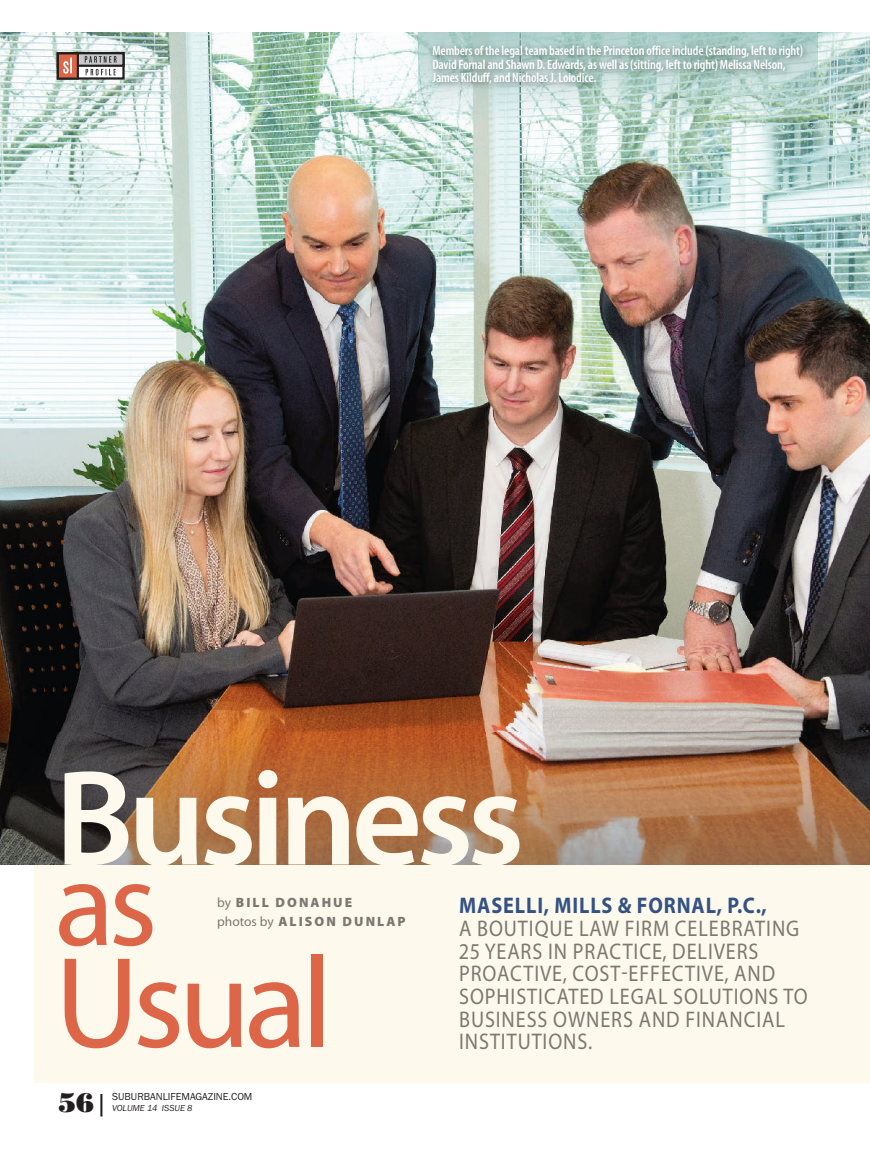
<style>
.page{position:relative;width:870px;height:1149px;background:#fff}
.page>*{position:absolute;margin:0;border:0;box-sizing:border-box;transform-origin:0 0}
.t1{font:600 136.95px "Myriad Pro";letter-spacing:-.045em;color:#fdfaed}
.t2{font:130.5px "Myriad Pro";color:#dd6648}
.t3{font:123px "Myriad Pro";color:#dd6648}
.t4{font:27px "Bodoni Poster";color:#231f20}
.t5{font:22.65px/22.6px "Myriad Pro";letter-spacing:.045em;color:#7d7870;scale:.89 1}
.t6{font:700 22.65px "Myriad Pro";letter-spacing:.045em;color:#345284;scale:.89 1}
.t7{font:600 condensed 13.5px/13.5px "Myriad Pro";letter-spacing:-.01em;color:#fff}
.t8{font:900 13.5px/19.5px "Myriad Pro";letter-spacing:.15em;color:#7d7870}
.t9{font:10.5px "Franklin Gothic";color:#231f20}
.t10{font:italic 9px "Franklin Gothic";color:#231f20}
.s1{font-weight:400}
.s2{font-family:"Franklin Gothic"}
</style>
<div class="page">
<div style="left:34px;top:32px;width:835px;height:1050px;background:#fdfaed"></div>
<img style="left:0;top:32px;width:869px;height:700px">
<img style="left:418px;top:114px;width:399px;height:8px">
<img style="left:418px;top:32px;width:399px;height:3px">
<img style="left:0;top:732px;width:869px;height:133px">
<div style="left:58px;top:53px;width:65px;height:25px;background:#fff"></div>
<div style="left:57px;top:52px;width:68px;height:28px;border:2px solid #231f20"></div>
<div style="left:58px;top:53px;width:65px;height:13px;background:#c7c8ca"></div>
<div style="left:57px;top:52px;width:68px;height:15px;border:2px solid #231f20"></div>
<div style="left:57px;top:52px;width:22px;height:28px;border:2px solid #231f20"></div>
<img style="left:59px;top:54px;width:18px;height:24px">
<svg style="left:63px;top:58px;width:9px;height:16px"></svg>
<svg style="left:86px;top:69px;width:30px;height:6px"></svg>
<svg style="left:85px;top:56px;width:31px;height:7px"></svg>
<img style="left:418px;top:35px;width:408px;height:79px">
<p class="t7" style="left:432px;top:45px;width:372px">Members of the legal team based in the Princeton office include (standing, left to right)<br>David Fornal and Shawn D. Edwards, as well as (sitting, left to right) Melissa Nelson,<br>James Kilduff, and Nicholas J. Loiodice.</p>
<h1 class="t1" style="left:55px;top:766px;width:471px">Business</h1>
<h3 class="t3" style="left:55px;top:857px;width:104px">AS</h3>
<h2 class="t2" style="left:55px;top:953px;width:279px">USUAL</h2>
<p class="t8" style="left:217px;top:893px;width:190px"><span class="s1">BY</span> BILL DONAHUE<br><span class="s1">PHOTOS BY</span> ALISON DUNLAP</p>
<h3 class="t6" style="left:459px;top:896px;width:347px">MASELLI, MILLS &amp; FORNAL, P.C.,</h3>
<h3 class="t5" style="left:459px;top:918px;width:393px">A BOUTIQUE LAW FIRM CELEBRATING<br>25 YEARS IN PRACTICE, DELIVERS<br>PROACTIVE, COST-EFFECTIVE, AND<br>SOPHISTICATED LEGAL SOLUTIONS TO<br>BUSINESS OWNERS AND FINANCIAL<br>INSTITUTIONS.</h3>
<h3 class="t4" style="left:58px;top:1086px;width:52px">56<span class="s2">|</span></h3>
<p class="t9" style="left:112px;top:1090px;width:142px">SUBURBANLIFEMAGAZINE.COM</p>
<p class="t10" style="left:112px;top:1102px;width:82px">VOLUME 14 ISSUE 8</p>
</div>
